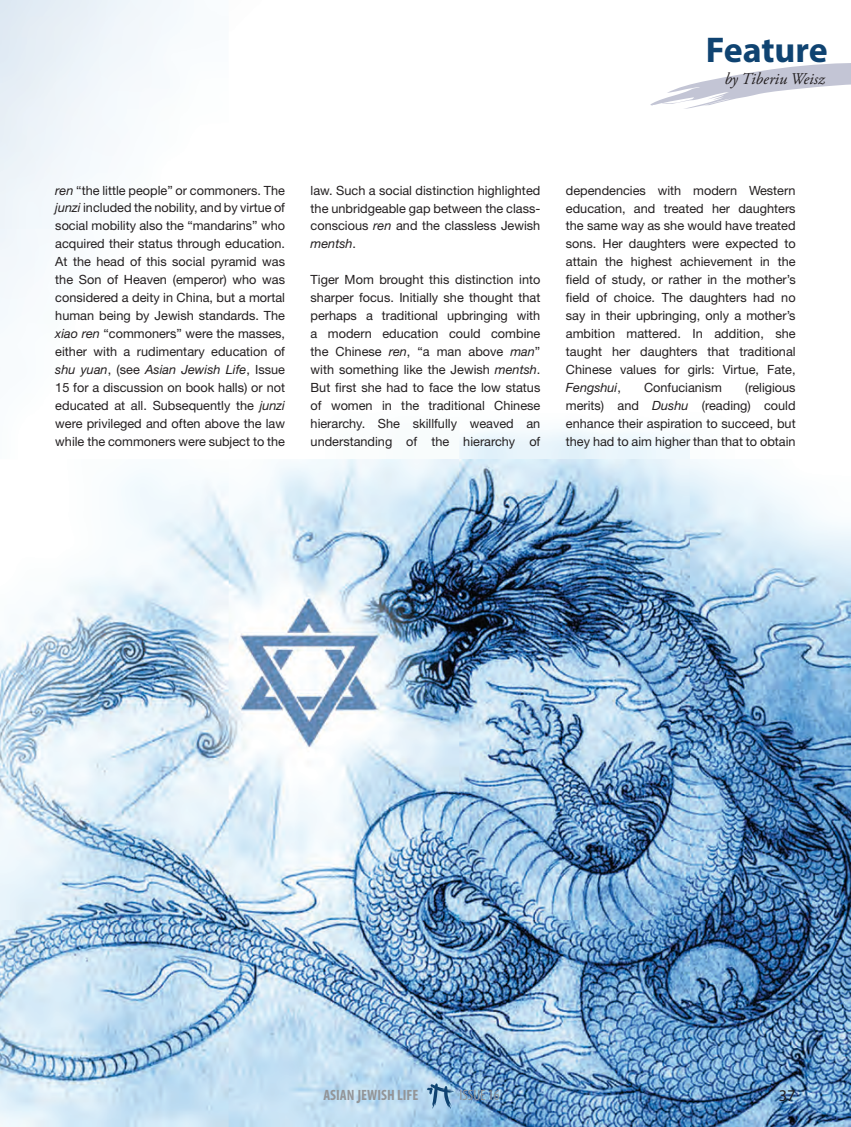
<style>
.page{position:relative;width:851px;height:1127px;background:#fff}
.page>*{position:absolute;margin:0;border:0;box-sizing:border-box;transform-origin:0 0}
.t1{font:700 35.85px "Myriad Pro";letter-spacing:-.005em;color:#0f4371}
.t2{font:italic 16.5px "Adobe Garamond Pro";color:#231f20}
.t3{font:16.5px "Myriad Pro";color:#231f20}
.t4{font:700 condensed 15px "Myriad Pro";color:#939598}
.t5{font:condensed 15px "Myriad Pro";color:#939598}
.t6{font:12.75px/18px "Helvetica Neue LT Std";color:#231f20;text-align:justify}
.s1{font-style:italic}
.s2{font-size:19.35px}
</style>
<div class="page">
<img style="left:0;top:0;width:850px;height:1127px">
<svg style="left:427px;top:1083px;width:27px;height:25px"></svg>
<svg style="left:648px;top:62px;width:202px;height:47px"></svg>
<h1 class="t1" style="left:705px;top:26px;width:123px">Feature</h1>
<p class="t2" style="left:724px;top:69px;width:102px">by Tiberiu Weisz</p>
<p class="t6" style="left:55px;top:181px;width:231px"><span class="s1">ren</span> “the little people” or commoners. The <span class="s1">junzi</span> included the nobility, and by virtue of social mobility also the “mandarins” who acquired their status through education.<br>At the head of this social pyramid was the Son of Heaven (emperor) who was considered a deity in China, but a mortal human being by Jewish standards. The <span class="s1">xiao ren</span> “commoners” were the masses, either with a rudimentary education of <span class="s1">shu yuan</span>, (see <span class="s1">Asian Jewish Life</span>, Issue 15 for a discussion on book halls) or not educated at all. Subsequently the <span class="s1">junzi </span>were privileged and often above the law while the commoners were subject to the</p>
<p class="t6" style="left:310px;top:181px;width:231px">law. Such a social distinction highlighted the unbridgeable gap between the class&shy;conscious <span class="s1">ren</span> and the classless Jewish <span class="s1">mentsh</span>.</p>
<p class="t6" style="left:310px;top:270px;width:231px">Tiger Mom brought this distinction into sharper focus. Initially she thought that perhaps a traditional upbringing with a modern education could combine the Chinese <span class="s1">ren</span>, “a man above <span class="s1">man</span>” with something like the Jewish <span class="s1">mentsh</span>.<br>But first she had to face the low status of women in the traditional Chinese hierarchy. She skillfully weaved an understanding of the hierarchy of</p>
<p class="t6" style="left:566px;top:181px;width:231px">dependencies with modern Western education, and treated her daughters the same way as she would have treated sons. Her daughters were expected to attain the highest achievement in the field of study, or rather in the mother’s field of choice. The daughters had no say in their upbringing, only a mother’s ambition mattered. In addition, she taught her daughters that traditional Chinese values for girls: Virtue, Fate, <span class="s1">Fengshui</span>,</p>
<p class="t6" style="left:566px;top:378px;width:231px;text-indent:179px">(religious merits) and <span class="s1">Dushu</span> (reading) could enhance their aspiration to succeed, but they had to aim higher than that to obtain</p>
<p class="t6" style="left:644px;top:378px;width:79px">Confucianism</p>
<p class="t4" style="left:323px;top:1086px;width:97px">ASIAN <span class="s2">J</span>EWISH LIFE</p>
<p class="t5" style="left:459px;top:1086px;width:41px">ISSUE 16</p>
<p class="t3" style="left:778px;top:1085px;width:18px">37</p>
</div>
